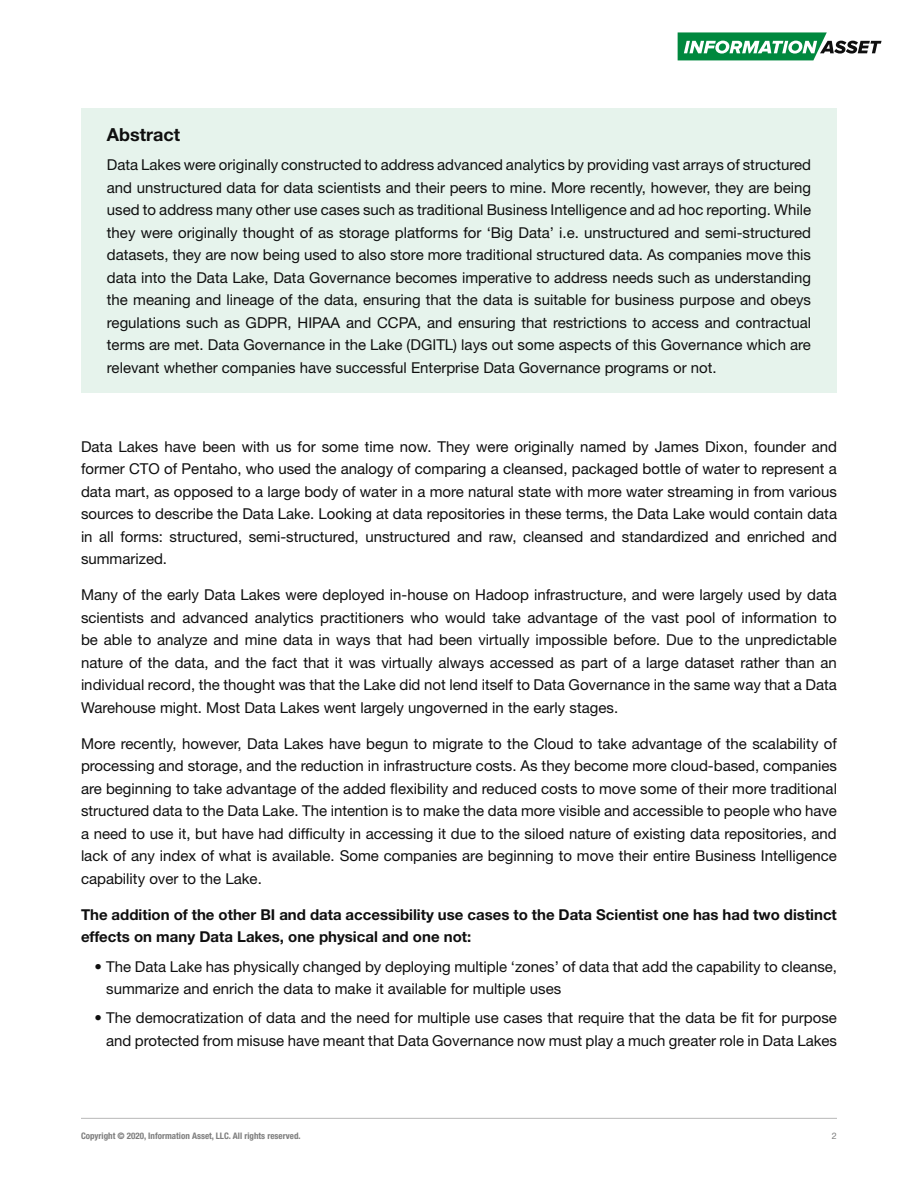
<style>
.page{position:relative;width:918px;height:1188px;background:#fff}
.page>*{position:absolute;margin:0;border:0;box-sizing:border-box;transform-origin:0 0}
.t1{font:700 18px "Helvetica Neue";color:#0f0f0f}
.t2{font:15px/22.5px "Helvetica Neue";color:#0f0f0f;text-align:justify}
.t3{font:700 15px/22.5px "Helvetica Neue";color:#0f0f0f}
.t4{font:700 condensed 9px "Helvetica Neue";color:#7d7d7d}
.t5{font:9px "Helvetica Neue";color:#7d7d7d}
</style>
<div class="page">
<hr style="left:81px;top:1118px;width:756px;height:1px;background:#b9b9b9">
<svg style="left:678px;top:32px;width:204px;height:28px"></svg>
<div style="left:81px;top:109px;width:756px;height:284px;background:#e6f3ec"></div>
<p class="t1" style="left:107px;top:123px;width:75px">Abstract</p>
<p class="t2" style="left:107px;top:153px;width:706px">Data Lakes were originally constructed to address advanced analytics by providing vast arrays of structured and unstructured data for data scientists and their peers to mine. More recently, however, they are being used to address many other use cases such as traditional Business Intelligence and ad hoc reporting. While they were originally thought of as storage platforms for ‘Big Data’ i.e. unstructured and semi-structured datasets, they are now being used to also store more traditional structured data. As companies move this data into the Data Lake, Data Governance becomes imperative to address needs such as understanding the meaning and lineage of the data, ensuring that the data is suitable for business purpose and obeys regulations such as GDPR, HIPAA and CCPA, and ensuring that restrictions to access and contractual terms are met. Data Governance in the Lake (DGITL) lays out some aspects of this Governance which are relevant whether companies have successful Enterprise Data Governance programs or not.</p>
<p class="t2" style="left:81px;top:435px;width:758px">Data Lakes have been with us for some time now. They were originally named by James Dixon, founder and former CTO of Pentaho, who used the analogy of comparing a cleansed, packaged bottle of water to represent a data mart, as opposed to a large body of water in a more natural state with more water streaming in from various sources to describe the Data Lake. Looking at data repositories in these terms, the Data Lake would contain data in all forms: structured, semi-structured, unstructured and raw, cleansed and standardized and enriched and summarized.</p>
<p class="t2" style="left:81px;top:584px;width:758px">Many of the early Data Lakes were deployed in-house on Hadoop infrastructure, and were largely used by data scientists and advanced analytics practitioners who would take advantage of the vast pool of information to be able to analyze and mine data in ways that had been virtually impossible before. Due to the unpredictable nature of the data, and the fact that it was virtually always accessed as part of a large dataset rather than an individual record, the thought was that the Lake did not lend itself to Data Governance in the same way that a Data Warehouse might. Most Data Lakes went largely ungoverned in the early stages.</p>
<p class="t2" style="left:81px;top:732px;width:758px">More recently, however, Data Lakes have begun to migrate to the Cloud to take advantage of the scalability of processing and storage, and the reduction in infrastructure costs. As they become more cloud-based, companies are beginning to take advantage of the added flexibility and reduced costs to move some of their more traditional structured data to the Data Lake. The intention is to make the data more visible and accessible to people who have a need to use it, but have had difficulty in accessing it due to the siloed nature of existing data repositories, and lack of any index of what is available. Some companies are beginning to move their entire Business Intelligence capability over to the Lake.</p>
<p class="t3" style="left:81px;top:903px;width:757px">The addition of the other BI and data accessibility use cases to the Data Scientist one has had two distinct effects on many Data Lakes, one physical and one not:</p>
<p class="t2" style="left:106px;top:955px;width:732px;text-indent:-12px">• The Data Lake has physically changed by deploying multiple ‘zones’ of data that add the capability to cleanse, summarize and enrich the data to make it available for multiple uses</p>
<p class="t2" style="left:94px;top:1007px;width:744px;text-align:right">• The democratization of data and the need for multiple use cases that require that the data be fit for purpose and protected from misuse have meant that Data Governance now must play a much greater role in Data Lakes</p>
<p class="t4" style="left:81px;top:1130px;width:221px">Copyright © 2020, Information Asset, LLC. All rights reserved.</p>
<p class="t5" style="left:832px;top:1130px;width:7px">2</p>
</div>
